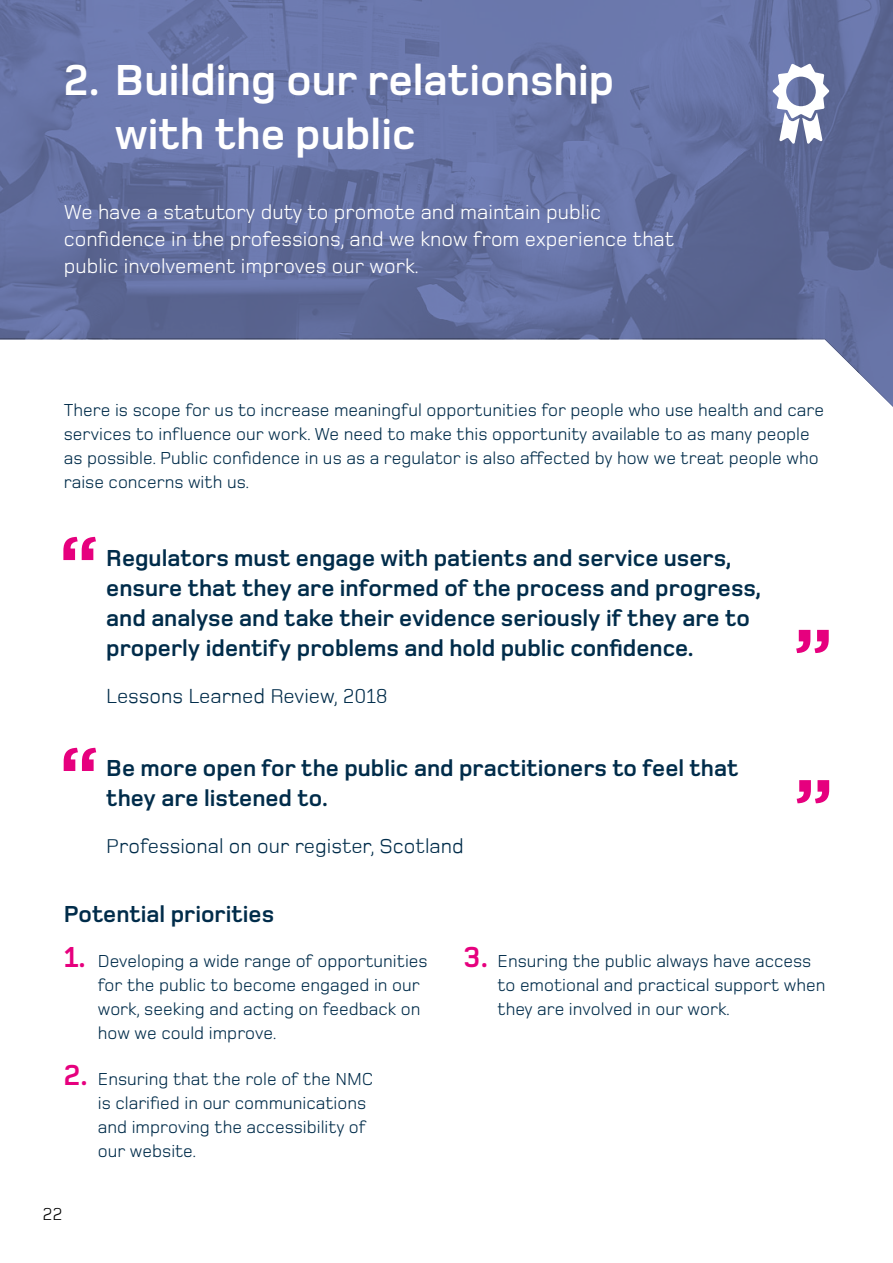
<style>
.page{position:relative;width:893px;height:1263px;background:#fff}
.page>*{position:absolute;margin:0;border:0;box-sizing:border-box;transform-origin:0 0}
.t1{font:700 45px/54px "Foundry Monoline OT2";color:#fff}
.t2{font:700 24px/30px "Foundry Monoline OT2";color:#002c4a}
.t3{font:21px/27px "Foundry Monoline OT2";color:#fff}
.t4{font:21px "Foundry Monoline";color:#002c4a}
.t5{font:18px/24px "Foundry Monoline OT2";color:#002c4a}
.t6{font:18px "Foundry Monoline";color:#000}
.s1{font-weight:700;font-size:30px;color:#e6007e}
</style>
<div class="page">
<svg style="left:0;top:0;width:893px;height:406px;fill:#6a77ab"></svg>
<svg style="left:772px;top:64px;width:57px;height:80px"></svg>
<svg style="left:63px;top:537px;width:33px;height:23px"></svg>
<svg style="left:796px;top:630px;width:33px;height:23px"></svg>
<svg style="left:64px;top:748px;width:32px;height:23px"></svg>
<svg style="left:797px;top:780px;width:32px;height:23px"></svg>
<h1 class="t1" style="left:115px;top:51px;width:501px;text-indent:-51px">2. Building our relationship with the public</h1>
<p class="t3" style="left:64px;top:197px;width:612px">We have a statutory duty to promote and maintain public confidence in the professions, and we know from experience that public involvement improves our work.</p>
<p class="t5" style="left:64px;top:397px;width:762px">There is scope for us to increase meaningful opportunities for people who use health and care services to influence our work. We need to make this opportunity available to as many people as possible. Public confidence in us as a regulator is also affected by how we treat people who raise concerns with us.</p>
<h2 class="t2" style="left:106px;top:542px;width:657px">Regulators must engage with patients and service users, ensure that they are informed of the process and progress, and analyse and take their evidence seriously if they are to properly identify problems and hold public confidence.</h2>
<p class="t4" style="left:106px;top:685px;width:283px">Lessons Learned Review, 2018</p>
<h2 class="t2" style="left:106px;top:751px;width:634px">Be more open for the public and practitioners to feel that they are listened to.</h2>
<p class="t4" style="left:106px;top:834px;width:359px">Professional on our register, Scotland</p>
<h2 class="t2" style="left:64px;top:898px;width:212px">Potential priorities</h2>
<p class="t5" style="left:98px;top:948px;width:331px;text-indent:-34px"><span class="s1">1.</span> Developing a wide range of opportunities for the public to become engaged in our work, seeking and acting on feedback on how we could improve.</p>
<p class="t5" style="left:98px;top:1065px;width:277px;text-indent:-34px"><span class="s1">2.</span> Ensuring that the role of the NMC is clarified in our communications and improving the accessibility of our website.</p>
<p class="t6" style="left:43px;top:1204px;width:21px">22</p>
<p class="t5" style="left:497px;top:948px;width:329px;text-indent:-34px"><span class="s1">3.</span> Ensuring the public always have access to emotional and practical support when they are involved in our work.</p>
</div>
